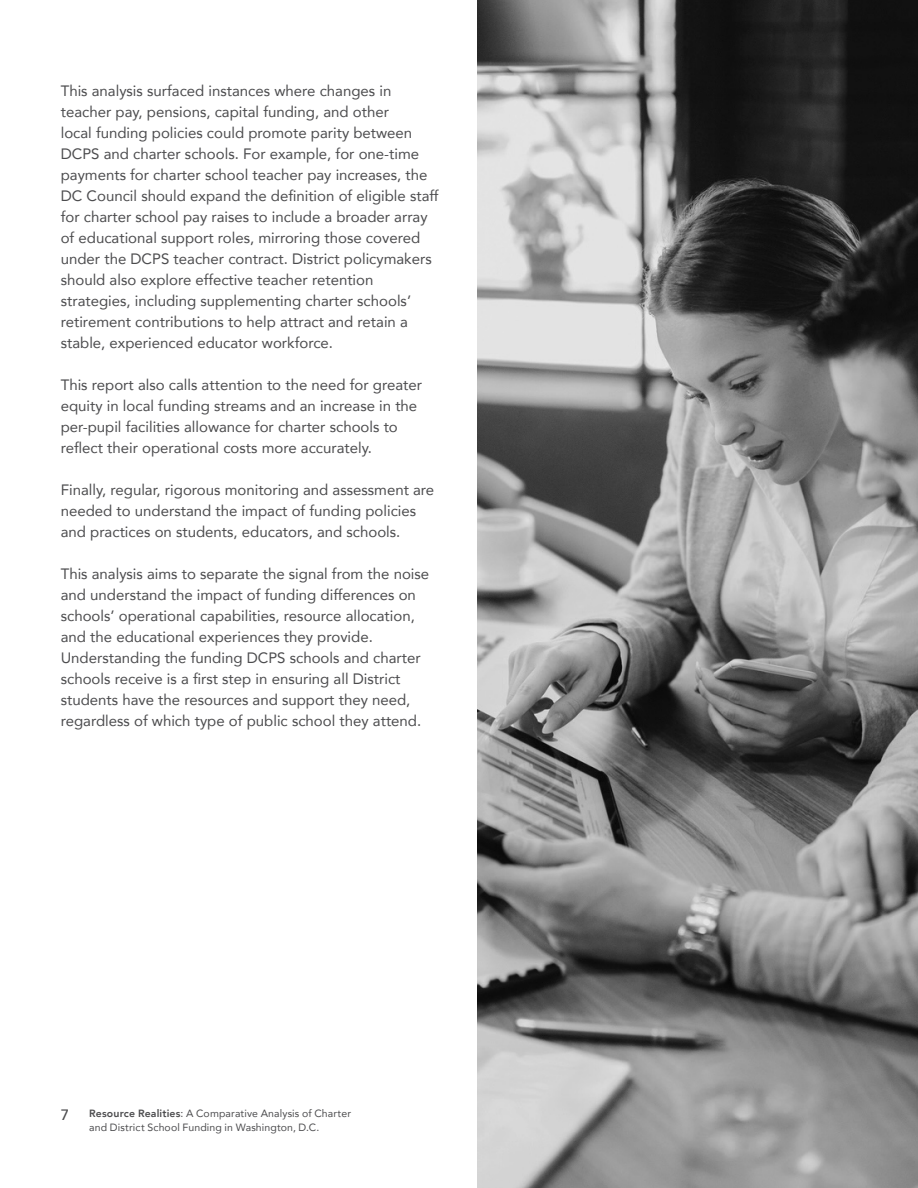
<style>
.page{position:relative;width:918px;height:1188px;background:#fff}
.page>*{position:absolute;margin:0;border:0;box-sizing:border-box;transform-origin:0 0}
.t1{font:15px/21px "Avenir";color:#4c4c4e}
.t2{font:500 15px "Avenir";color:#4c4c4e}
.t3{font:10.5px/13.5px "Avenir";letter-spacing:.01em;color:#4c4c4e}
.s1{font-weight:800}
</style>
<div class="page">
<img style="left:478px;top:0;width:440px;height:1188px">
<p class="t1" style="left:61px;top:80px;width:379px">This analysis surfaced instances where changes in teacher pay, pensions, capital funding, and other<br>local funding policies could promote parity between DCPS and charter schools. For example, for one-time payments for charter school teacher pay increases, the DC Council should expand the definition of eligible staff for charter school pay raises to include a broader array of educational support roles, mirroring those covered under the DCPS teacher contract. District policymakers should also explore effective teacher retention strategies, including supplementing charter schools’ retirement contributions to help attract and retain a stable, experienced educator workforce.</p>
<p class="t1" style="left:61px;top:374px;width:363px">This report also calls attention to the need for greater equity in local funding streams and an increase in the per-pupil facilities allowance for charter schools to reflect their operational costs more accurately.</p>
<p class="t1" style="left:61px;top:479px;width:375px">Finally, regular, rigorous monitoring and assessment are needed to understand the impact of funding policies and practices on students, educators, and schools.</p>
<p class="t1" style="left:61px;top:563px;width:370px">This analysis aims to separate the signal from the noise and understand the impact of funding differences on schools’ operational capabilities, resource allocation, and the educational experiences they provide.<br>Understanding the funding DCPS schools and charter schools receive is a first step in ensuring all District students have the resources and support they need, regardless of which type of public school they attend.</p>
<p class="t2" style="left:61px;top:1102px;width:10px">7</p>
<p class="t3" style="left:89px;top:1107px;width:263px"><span class="s1">Resource Realities</span>: A Comparative Analysis of Charter and District School Funding in Washington, D.C.</p>
</div>
